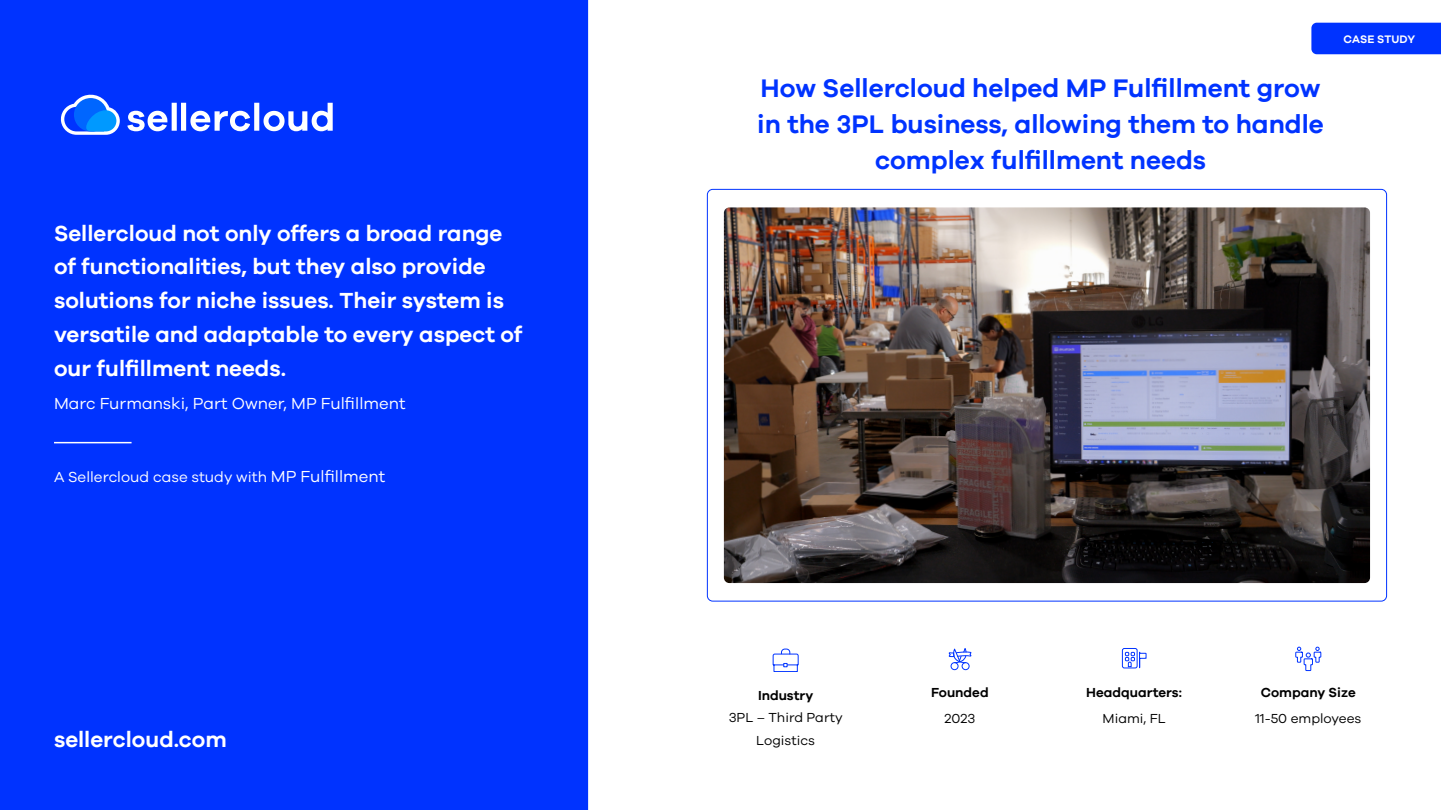
<style>
.page{position:relative;width:1441px;height:810px;background:#fff}
.page>*{position:absolute;margin:0;border:0;box-sizing:border-box;transform-origin:0 0}
.t1{font:600 26.25px/36px "Galano Grotesque";color:#03f;text-align:center}
.t2{font:600 22.5px/33.8px "Galano Grotesque";color:#fff}
.t3{font:16.5px "Galano Grotesque";color:#fff}
.t4{font:15px "Galano Grotesque";color:#fff}
.t5{font:13.5px/22.5px "Galano Grotesque";color:#000;text-align:center}
.t6{font:600 13.5px "Galano Grotesque";color:#000}
.t7{font:600 11.25px "Galano Grotesque";color:#fff}
.s1{font-size:16.5px}
.s2{font-weight:600}
</style>
<div class="page">
<div style="left:1311px;top:23px;width:129px;height:31px;background:#03f"></div>
<div style="left:0;top:0;width:588px;height:810px;background:#03f"></div>
<svg style="left:60px;top:94px;width:60px;height:41px;background:#337cff"></svg>
<svg style="left:127px;top:103px;width:206px;height:29px"></svg>
<img style="left:723px;top:207px;width:646px;height:376px">
<hr style="left:54px;top:442px;width:77px;height:1px;background:#fff">
<svg style="left:772px;top:649px;width:26px;height:23px"></svg>
<div style="left:961px;top:662px;width:8px;height:8px;border:1px solid #03f;border-radius:50%"></div>
<div style="left:950px;top:662px;width:8px;height:8px;border:1px solid #03f;border-radius:50%"></div>
<svg style="left:948px;top:648px;width:23px;height:15px"></svg>
<div style="left:1121px;top:648px;width:16px;height:20px;border:1px solid #03f;border-radius:2px"></div>
<svg style="left:1124px;top:652px;width:22px;height:16px"></svg>
<svg style="left:1295px;top:647px;width:26px;height:24px"></svg>
<p class="t2" style="left:54px;top:215px;width:469px">Sellercloud not only offers a broad range of functionalities, but they also provide solutions for niche issues. Their system is versatile and adaptable to every aspect of our fulfillment needs.</p>
<p class="t3" style="left:54px;top:394px;width:353px">Marc Furmanski, Part Owner, MP Fulfillment</p>
<p class="t4" style="left:54px;top:468px;width:333px">A Sellercloud case study with <span class="s1">MP Fulfillment</span></p>
<p class="t2" style="left:54px;top:722px;width:174px">sellercloud.com</p>
<p class="t1" style="left:757px;top:70px;width:568px">How Sellercloud helped MP Fulfillment grow in the 3PL business, allowing them to handle complex fulfillment needs</p>
<p class="t7" style="left:1343px;top:32px;width:73px">CASE STUDY</p>
<p class="t5" style="left:728px;top:683px;width:115px"><span class="s2">Industry<br></span>3PL – Third Party<br>Logistics</p>
<p class="t6" style="left:931px;top:684px;width:59px">Founded</p>
<p class="t5" style="left:944px;top:707px;width:32px">2023</p>
<p class="t6" style="left:1086px;top:684px;width:97px">Headquarters:</p>
<p class="t5" style="left:1102px;top:707px;width:64px">Miami, FL</p>
<p class="t6" style="left:1260px;top:684px;width:96px">Company Size</p>
<p class="t5" style="left:1254px;top:707px;width:108px">11-50 employees</p>
</div>
